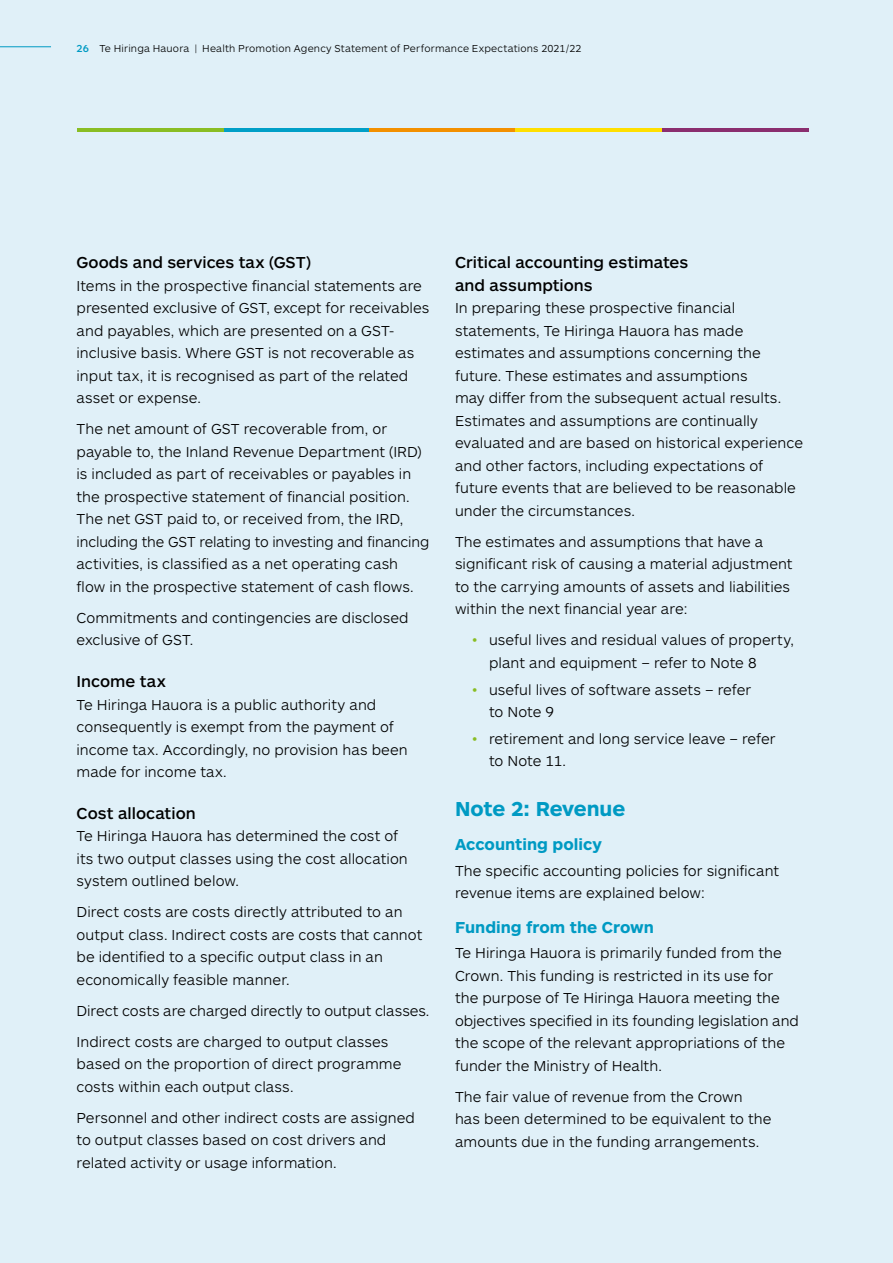
<style>
.page{position:relative;width:893px;height:1263px;background:#e0f0f8}
.page>*{position:absolute;margin:0;border:0;box-sizing:border-box;transform-origin:0 0}
.t1{font:700 21px "ARS Maquette Pro";letter-spacing:-.01em;color:#009ac3}
.t2{font:500 16.5px/22.5px "ARS Maquette Pro";color:#000}
.t3{font:700 16.5px "ARS Maquette Pro";color:#009ac3}
.t4{font:300 15px/22.5px "ARS Maquette Pro";letter-spacing:.005em;color:#000}
.t5{font:300 10.5px "ARS Maquette Pro";letter-spacing:.02em;color:#000}
.s1{font-weight:500;color:#009ac3}
.s2{color:#89bd24}
</style>
<div class="page">
<hr style="left:0;top:46px;width:51px;height:1px;background:#009ac3">
<hr style="left:223px;top:128px;width:146px;height:3px;background:#009fc7">
<hr style="left:77px;top:128px;width:147px;height:3px;background:#89bd24">
<hr style="left:369px;top:128px;width:147px;height:3px;background:#f39000">
<hr style="left:516px;top:128px;width:146px;height:3px;background:#ffdf00">
<hr style="left:662px;top:128px;width:147px;height:3px;background:#8a2e6f">
<p class="t5" style="left:77px;top:42px;width:506px"><span class="s1">26</span> Te Hiringa Hauora | Health Promotion Agency Statement of Performance Expectations 2021/22</p>
<p class="t2" style="left:77px;top:250px;width:236px">Goods and services tax (GST)</p>
<p class="t4" style="left:77px;top:274px;width:354px">Items in the prospective financial statements are presented exclusive of GST, except for receivables and payables, which are presented on a GST&shy;inclusive basis. Where GST is not recoverable as input tax, it is recognised as part of the related asset or expense.</p>
<p class="t4" style="left:77px;top:417px;width:354px">The net amount of GST recoverable from, or payable to, the Inland Revenue Department (IRD) is included as part of receivables or payables in the prospective statement of financial position.<br>The net GST paid to, or received from, the IRD, including the GST relating to investing and financing activities, is classified as a net operating cash flow in the prospective statement of cash flows.</p>
<p class="t4" style="left:77px;top:606px;width:334px">Commitments and contingencies are disclosed exclusive of GST.</p>
<p class="t2" style="left:77px;top:669px;width:91px">Income tax</p>
<p class="t4" style="left:77px;top:692px;width:333px">Te Hiringa Hauora is a public authority and consequently is exempt from the payment of income tax. Accordingly, no provision has been made for income tax.</p>
<p class="t2" style="left:77px;top:801px;width:121px">Cost allocation</p>
<p class="t4" style="left:77px;top:824px;width:333px">Te Hiringa Hauora has determined the cost of its two output classes using the cost allocation system outlined below.</p>
<p class="t4" style="left:77px;top:900px;width:347px">Direct costs are costs directly attributed to an output class. Indirect costs are costs that cannot be identified to a specific output class in an economically feasible manner.</p>
<p class="t4" style="left:77px;top:994px;width:354px;line-height:31px">Direct costs are charged directly to output classes.<br>Indirect costs are charged to output classes</p>
<p class="t4" style="left:77px;top:1052px;width:326px">based on the proportion of direct programme costs within each output class.</p>
<p class="t4" style="left:77px;top:1105px;width:340px">Personnel and other indirect costs are assigned to output classes based on cost drivers and related activity or usage information.</p>
<p class="t2" style="left:455px;top:250px;width:235px">Critical accounting estimates and assumptions</p>
<p class="t4" style="left:455px;top:296px;width:349px">In preparing these prospective financial statements, Te Hiringa Hauora has made estimates and assumptions concerning the future. These estimates and assumptions<br>may differ from the subsequent actual results.<br>Estimates and assumptions are continually evaluated and are based on historical experience and other factors, including expectations of future events that are believed to be reasonable under the circumstances.</p>
<p class="t4" style="left:455px;top:530px;width:339px">The estimates and assumptions that have a significant risk of causing a material adjustment to the carrying amounts of assets and liabilities within the next financial year are:</p>
<p class="t4" style="left:489px;top:628px;width:306px;text-indent:-17px"><span class="s2">•</span> useful lives and residual values of property, plant and equipment – refer to Note 8</p>
<p class="t4" style="left:489px;top:677px;width:264px;text-indent:-17px"><span class="s2">•</span> useful lives of software assets – refer to Note 9</p>
<p class="t4" style="left:489px;top:727px;width:288px;text-indent:-17px"><span class="s2">•</span> retirement and long service leave – refer to Note 11.</p>
<h1 class="t1" style="left:455px;top:795px;width:172px">Note 2: Revenue</h1>
<p class="t3" style="left:455px;top:834px;width:148px">Accounting policy</p>
<p class="t4" style="left:455px;top:859px;width:326px">The specific accounting policies for significant revenue items are explained below:</p>
<p class="t3" style="left:455px;top:916px;width:200px">Funding from the Crown</p>
<p class="t4" style="left:455px;top:941px;width:345px">Te Hiringa Hauora is primarily funded from the Crown. This funding is restricted in its use for the purpose of Te Hiringa Hauora meeting the objectives specified in its founding legislation and the scope of the relevant appropriations of the funder the Ministry of Health.</p>
<p class="t4" style="left:455px;top:1084px;width:318px">The fair value of revenue from the Crown<br>has been determined to be equivalent to the amounts due in the funding arrangements.</p>
</div>
